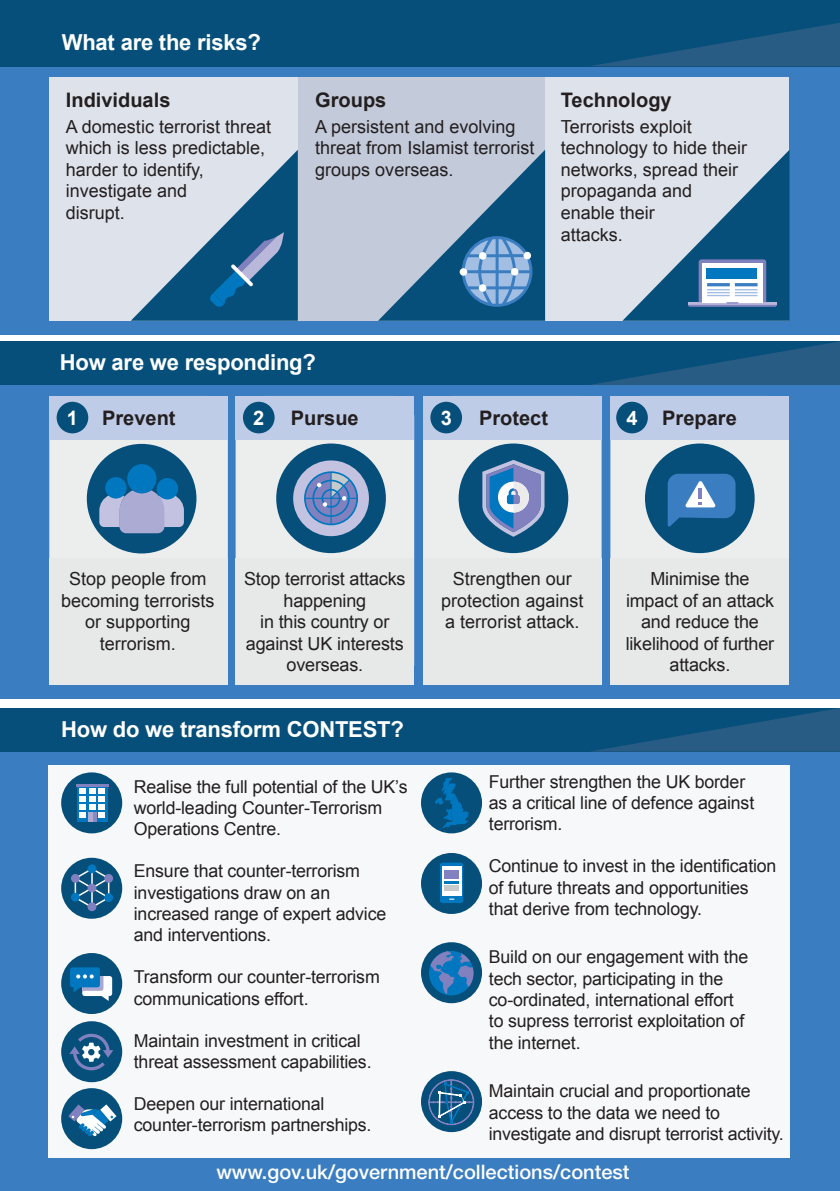
<style>
.page{position:relative;width:840px;height:1191px;background:#fff}
.page>*{position:absolute;margin:0;border:0;box-sizing:border-box;transform-origin:0 0}
.t1{font:700 22px "Arial";letter-spacing:-.01em;color:#fff}
.t2{font:700 20px "Arial";color:#231f20}
.Body_copy{font:500 20px "Helvetica Neue LT Pro";color:#fff}
.t3{font:700 20px "Arial";color:#fff}
.t4{font:18px/21.6px "Arial";color:#231f20;text-align:center}
.t5{font:17.8px/21.4px "Arial";letter-spacing:-.01em;color:#231f20}
</style>
<div class="page">
<div style="left:0;top:23px;width:839px;height:312px;background:#3a7dc0"></div>
<div style="left:0;top:344px;width:839px;height:355px;background:#3a7dc0"></div>
<div style="left:0;top:720px;width:839px;height:471px;background:#3a7dc0"></div>
<div style="left:0;top:341px;width:839px;height:44px;background:#054f7a"></div>
<div style="left:0;top:0;width:839px;height:66px;background:#054f7a"></div>
<div style="left:48px;top:765px;width:741px;height:392px;background:#f7f8f9"></div>
<div style="left:0;top:708px;width:839px;height:43px;background:#054f7a"></div>
<div style="left:49px;top:439px;width:179px;height:226px;background:#eceeee"></div>
<div style="left:49px;top:395px;width:179px;height:44px;background:#bfcce8"></div>
<div style="left:49px;top:558px;width:178px;height:127px;background:#e7e9e9"></div>
<div style="left:235px;top:439px;width:179px;height:119px;background:#eceeee"></div>
<div style="left:235px;top:395px;width:179px;height:44px;background:#bfcce8"></div>
<div style="left:235px;top:558px;width:179px;height:127px;background:#e7e9e9"></div>
<div style="left:423px;top:439px;width:178px;height:119px;background:#eceeee"></div>
<div style="left:422px;top:395px;width:179px;height:44px;background:#bfcce8"></div>
<div style="left:422px;top:558px;width:179px;height:127px;background:#e7e9e9"></div>
<div style="left:610px;top:439px;width:178px;height:119px;background:#eceeee"></div>
<div style="left:610px;top:395px;width:178px;height:44px;background:#bfcce8"></div>
<div style="left:610px;top:558px;width:178px;height:127px;background:#e7e9e9"></div>
<div style="left:50px;top:77px;width:248px;height:243px;background:#dee2ea"></div>
<div style="left:298px;top:77px;width:248px;height:243px;background:#c3cad9"></div>
<div style="left:545px;top:77px;width:243px;height:243px;background:#dee2ea"></div>
<div style="left:61px;top:772px;width:61px;height:61px;background:#054f7a;border-radius:50%"></div>
<div style="left:421px;top:772px;width:61px;height:61px;background:#054f7a;border-radius:50%"></div>
<div style="left:421px;top:853px;width:61px;height:61px;background:#054f7a;border-radius:50%"></div>
<div style="left:421px;top:942px;width:61px;height:61px;background:#054f7a;border-radius:50%"></div>
<div style="left:421px;top:1071px;width:61px;height:61px;background:#054f7a;border-radius:50%"></div>
<div style="left:61px;top:857px;width:61px;height:61px;background:#054f7a;border-radius:50%"></div>
<div style="left:61px;top:953px;width:61px;height:61px;background:#054f7a;border-radius:50%"></div>
<div style="left:61px;top:1021px;width:61px;height:61px;background:#054f7a;border-radius:50%"></div>
<div style="left:61px;top:1088px;width:61px;height:61px;background:#054f7a;border-radius:50%"></div>
<svg style="left:435px;top:778px;width:33px;height:50px"></svg>
<svg style="left:70px;top:967px;width:42px;height:34px"></svg>
<svg style="left:428px;top:951px;width:45px;height:44px"></svg>
<svg style="left:430px;top:951px;width:43px;height:42px"></svg>
<svg style="left:428px;top:1071px;width:46px;height:87px"></svg>
<svg style="left:439px;top:862px;width:24px;height:41px"></svg>
<svg style="left:441px;top:866px;width:20px;height:30px"></svg>
<div style="left:444px;top:870px;width:14px;height:8px;background:#8081be"></div>
<svg style="left:444px;top:881px;width:14px;height:9px"></svg>
<svg style="left:68px;top:1104px;width:48px;height:32px"></svg>
<svg style="left:77px;top:786px;width:30px;height:35px"></svg>
<svg style="left:80px;top:788px;width:25px;height:33px"></svg>
<hr style="left:76px;top:784px;width:32px;height:2px;background:#8081be">
<svg style="left:75px;top:868px;width:34px;height:40px"></svg>
<div style="left:87px;top:883px;width:9px;height:9px;background:#8081be;border-radius:50%"></div>
<div style="left:71px;top:874px;width:9px;height:8px;background:#8081be;border-radius:50%"></div>
<div style="left:87px;top:864px;width:9px;height:9px;background:#0077bf;border-radius:50%"></div>
<div style="left:104px;top:874px;width:9px;height:8px;background:#8081be;border-radius:50%"></div>
<div style="left:87px;top:902px;width:9px;height:9px;background:#8081be;border-radius:50%"></div>
<div style="left:104px;top:893px;width:9px;height:9px;background:#0077bf;border-radius:50%"></div>
<div style="left:71px;top:892px;width:9px;height:9px;background:#0077bf;border-radius:50%"></div>
<div style="left:616px;top:402px;width:31px;height:31px;background:#054f7a;border-radius:50%"></div>
<div style="left:430px;top:402px;width:32px;height:31px;background:#054f7a;border-radius:50%"></div>
<div style="left:243px;top:402px;width:31px;height:31px;background:#054f7a;border-radius:50%"></div>
<div style="left:57px;top:402px;width:31px;height:31px;background:#054f7a;border-radius:50%"></div>
<svg style="left:69px;top:1031px;width:44px;height:39px"></svg>
<div style="left:87px;top:444px;width:109px;height:109px;background:#054f7a;border-radius:50%"></div>
<div style="left:276px;top:443px;width:109px;height:110px;background:#054f7a;border-radius:50%"></div>
<div style="left:458px;top:443px;width:110px;height:110px;background:#054f7a;border-radius:50%"></div>
<div style="left:644px;top:443px;width:110px;height:110px;background:#054f7a;border-radius:50%"></div>
<svg style="left:99px;top:464px;width:85px;height:69px"></svg>
<div style="left:293px;top:460px;width:76px;height:76px;background:#c3c3e1;border-radius:50%"></div>
<svg style="left:304px;top:471px;width:54px;height:54px"></svg>
<svg style="left:482px;top:460px;width:62px;height:77px"></svg>
<svg style="left:131px;top:150px;width:167px;height:171px"></svg>
<svg style="left:378px;top:150px;width:167px;height:171px"></svg>
<svg style="left:594px;top:708px;width:245px;height:43px"></svg>
<svg style="left:591px;top:342px;width:248px;height:43px"></svg>
<svg style="left:592px;top:23px;width:247px;height:43px"></svg>
<svg style="left:667px;top:474px;width:68px;height:52px"></svg>
<svg style="left:622px;top:150px;width:167px;height:171px"></svg>
<div style="left:706px;top:268px;width:50px;height:11px;background:#0077bf"></div>
<p class="t1" style="left:62px;top:28px;width:200px">What are the risks?</p>
<p class="t2" style="left:66px;top:86px;width:106px">Individuals</p>
<p class="t4" style="left:66px;top:116px;width:207px;text-align:left">A domestic terrorist threat which is less predictable, harder to identify, investigate and<br>disrupt.</p>
<p class="t2" style="left:315px;top:86px;width:73px">Groups</p>
<p class="t4" style="left:315px;top:116px;width:221px;text-align:left">A persistent and evolving threat from Islamist terrorist groups overseas.</p>
<p class="t2" style="left:560px;top:86px;width:112px">Technology</p>
<p class="t4" style="left:560px;top:116px;width:188px;text-align:left">Terrorists exploit technology to hide their networks, spread their propaganda and enable their<br>attacks.</p>
<p class="t1" style="left:60px;top:347px;width:257px">How are we responding?</p>
<p class="t2" style="left:102px;top:404px;width:75px">Prevent</p>
<p class="t2" style="left:291px;top:404px;width:69px">Pursue</p>
<p class="t2" style="left:479px;top:404px;width:70px">Protect</p>
<p class="t2" style="left:662px;top:404px;width:76px">Prepare</p>
<p class="t3" style="left:67px;top:404px;width:13px">1</p>
<p class="t3" style="left:253px;top:404px;width:13px">2</p>
<p class="t3" style="left:440px;top:404px;width:13px">3</p>
<p class="t3" style="left:626px;top:404px;width:13px">4</p>
<p class="t4" style="left:61px;top:568px;width:155px">Stop people from becoming terrorists or supporting terrorism.</p>
<p class="t4" style="left:625px;top:568px;width:150px">Minimise the impact of an attack and reduce the likelihood of further attacks.</p>
<p class="t4" style="left:244px;top:568px;width:163px">Stop terrorist attacks happening<br>in this country or against UK interests overseas.</p>
<p class="t4" style="left:441px;top:568px;width:144px">Strengthen our protection against a terrorist attack.</p>
<p class="t1" style="left:61px;top:715px;width:344px">How do we transform CONTEST?</p>
<p class="t5" style="left:134px;top:775px;width:275px">Realise the full potential of the UK’s world-leading Counter-Terrorism<br>Operations Centre.</p>
<p class="t5" style="left:134px;top:860px;width:254px">Ensure that counter-terrorism investigations draw on an increased range of expert advice and interventions.</p>
<p class="t5" style="left:134px;top:966px;width:247px">Transform our counter-terrorism communications effort.</p>
<p class="t5" style="left:134px;top:1029px;width:239px">Maintain investment in critical threat assessment capabilities.</p>
<p class="t5" style="left:134px;top:1093px;width:239px">Deepen our international counter-terrorism partnerships.</p>
<p class="t5" style="left:488px;top:771px;width:267px">Further strengthen the UK border as a critical line of defence against terrorism.</p>
<p class="t5" style="left:488px;top:855px;width:289px">Continue to invest in the identification of future threats and opportunities that derive from technology.</p>
<p class="t5" style="left:488px;top:946px;width:261px">Build on our engagement with the tech sector, participating in the co-ordinated, international effort to supress terrorist exploitation of the internet.</p>
<p class="t5" style="left:488px;top:1080px;width:296px">Maintain crucial and proportionate access to the data we need to investigate and disrupt terrorist activity.</p>
<p class="Body_copy" style="left:216px;top:1159px;width:414px">www.gov.uk/government/collections/contest</p>
</div>
